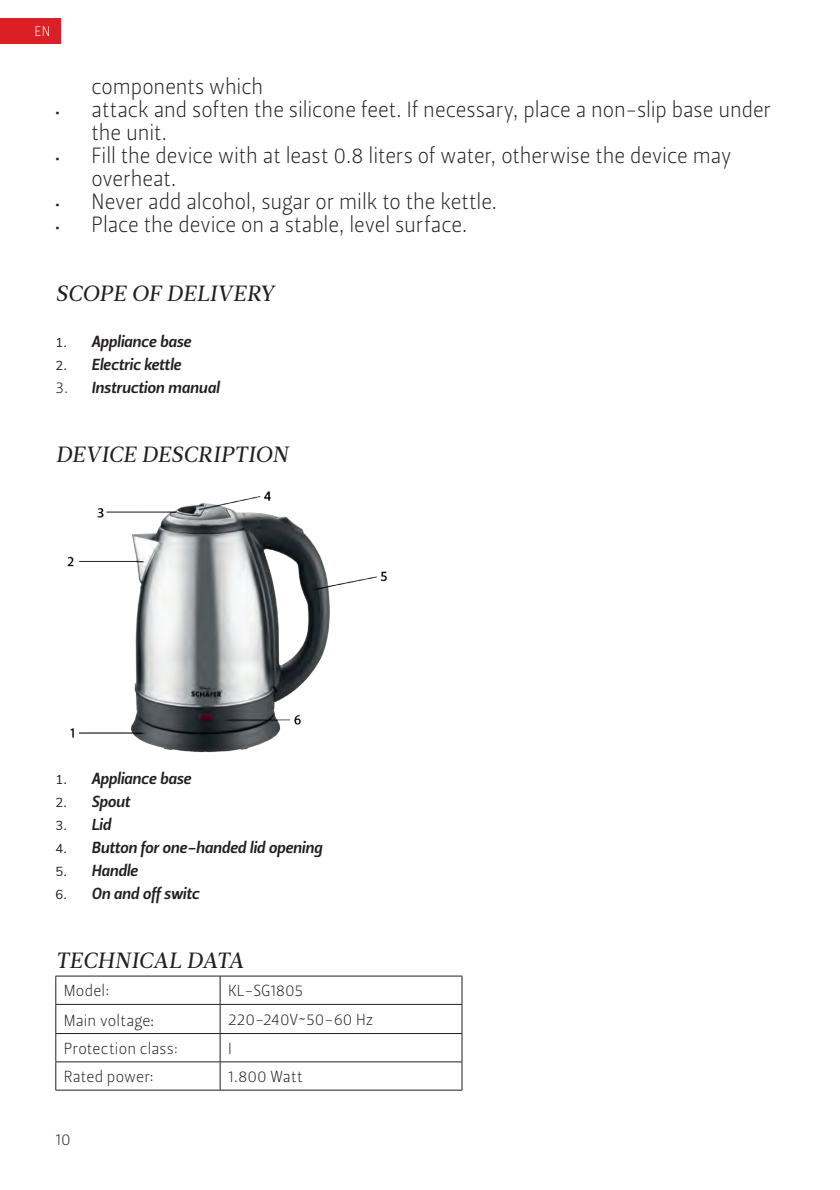
<style>
.page{position:relative;width:840px;height:1190px;background:#fff}
.page>*{position:absolute;margin:0;border:0;box-sizing:border-box;transform-origin:0 0}
.t1{font:22px/23px "Leitura Sans Grot 1";letter-spacing:-.005em;color:#231f20}
.t2{font:22px "Leitura News Italic 2";letter-spacing:.015em;color:#231f20}
.t3{font:16px "Leitura Sans Italic 3";letter-spacing:-.01em;color:#231f20}
.t4{font:16px "Leitura Sans Grot 1";letter-spacing:.005em;color:#231f20}
.t5{font:14px "Leitura Sans Grot 1";color:#fff}
.s1{font-size:16px}
.s2{font-family:"Nunito Sans";font-size:13px}
.s3{font-family:"Leitura Sans Grot 1"}
</style>
<div class="page">
<div style="left:0;top:18px;width:61px;height:25px;background:#db1f25"></div>
<img style="left:67px;top:491px;width:320px;height:262px">
<hr style="left:55px;top:976px;width:165px;height:1px;background:#231f20">
<hr style="left:220px;top:976px;width:242px;height:1px;background:#231f20">
<hr style="left:55px;top:1004px;width:165px;height:1px;background:#231f20">
<hr style="left:220px;top:1004px;width:242px;height:1px;background:#231f20">
<hr style="left:55px;top:1033px;width:165px;height:1px;background:#231f20">
<hr style="left:220px;top:1033px;width:242px;height:1px;background:#231f20">
<hr style="left:55px;top:1061px;width:165px;height:1px;background:#231f20">
<svg style="left:55px;top:976px;width:1px;height:114px"></svg>
<hr style="left:220px;top:1061px;width:242px;height:1px;background:#231f20">
<svg style="left:220px;top:976px;width:1px;height:114px"></svg>
<svg style="left:461px;top:976px;width:1px;height:114px"></svg>
<hr style="left:55px;top:1090px;width:165px;height:1px;background:#231f20">
<hr style="left:220px;top:1090px;width:242px;height:1px;background:#231f20">
<p class="t5" style="left:35px;top:23px;width:17px">EN</p>
<p class="t1" style="left:91px;top:75px;width:173px">components which</p>
<p class="t1" style="left:91px;top:98px;width:680px;text-indent:-36px"><span class="s1">•</span> attack and soften the silicone feet. If necessary, place a non-slip base under the unit.</p>
<p class="t1" style="left:91px;top:144px;width:641px;text-indent:-36px"><span class="s1">•</span> Fill the device with at least 0.8 liters of water, otherwise the device may overheat.</p>
<p class="t1" style="left:55px;top:190px;width:443px"><span class="s1">•</span> Never add alcohol, sugar or milk to the kettle.</p>
<p class="t1" style="left:55px;top:213px;width:413px"><span class="s1">•</span> Place the device on a stable, level surface.</p>
<p class="t2" style="left:56px;top:280px;width:220px">SCOPE OF DELIVERY</p>
<p class="t3" style="left:55px;top:332px;width:137px"><span class="s2">1.</span> Appliance base</p>
<p class="t3" style="left:55px;top:355px;width:127px"><span class="s2">2.</span> Electric kettle</p>
<p class="t3" style="left:55px;top:378px;width:165px"><span class="s3">3.</span> Instruction manual</p>
<p class="t2" style="left:56px;top:441px;width:234px">DEVICE DESCRIPTION</p>
<p class="t3" style="left:55px;top:769px;width:137px"><span class="s2">1.</span> Appliance base</p>
<p class="t3" style="left:55px;top:792px;width:76px"><span class="s2">2.</span> Spout</p>
<p class="t3" style="left:55px;top:815px;width:57px"><span class="s2">3.</span> Lid</p>
<p class="t3" style="left:55px;top:838px;width:268px"><span class="s2">4.</span> Button for one-handed lid opening</p>
<p class="t3" style="left:55px;top:861px;width:84px"><span class="s2">5.</span> Handle</p>
<p class="t3" style="left:55px;top:884px;width:145px"><span class="s2">6.</span> On and off switc</p>
<p class="t2" style="left:56px;top:947px;width:189px">TECHNICAL DATA</p>
<p class="t4" style="left:64px;top:982px;width:47px">Model:</p>
<p class="t4" style="left:228px;top:982px;width:77px">KL-SG1805</p>
<p class="t4" style="left:64px;top:1011px;width:92px">Main voltage<span class="s2">:</span></p>
<p class="t4" style="left:228px;top:1010px;width:146px">220-240V~50-60 Hz</p>
<p class="t4" style="left:64px;top:1039px;width:116px">Protection class:</p>
<p class="t4" style="left:228px;top:1039px;width:5px">I</p>
<p class="t4" style="left:64px;top:1067px;width:91px">Rated power:</p>
<p class="t4" style="left:228px;top:1067px;width:76px">1.800 Watt</p>
<p class="t4" style="left:55px;top:1130px;width:17px">10</p>
</div>
